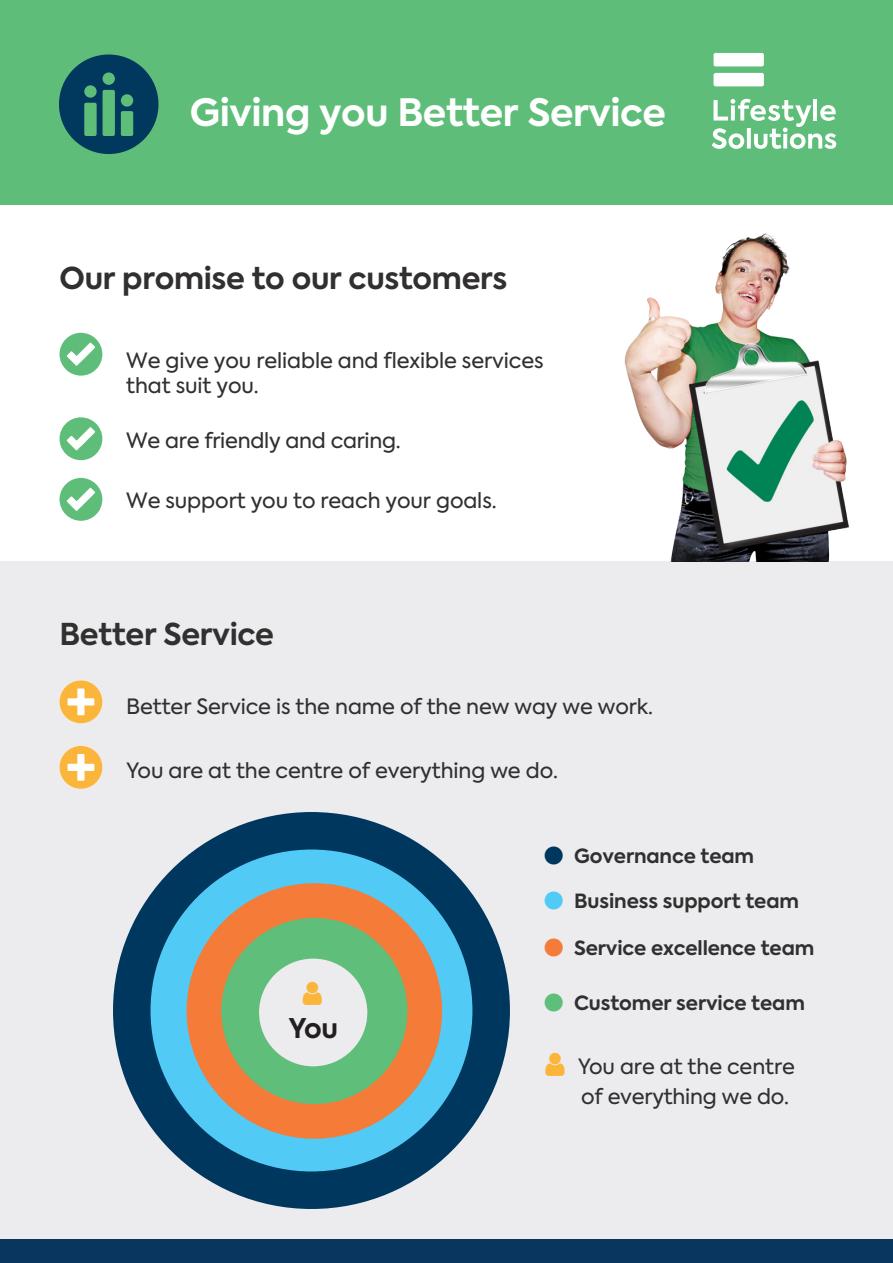
<style>
.page{position:relative;width:893px;height:1263px;background:#fff}
.page>*{position:absolute;margin:0;border:0;box-sizing:border-box;transform-origin:0 0}
.H1_-_White{font:700 37.5px "Axiforma";letter-spacing:-.01em;color:#fff}
.H1_-_White-2{font:700 30px "Axiforma";letter-spacing:-.01em;color:#312f30}
.t1{font:700 27px "Axiforma";color:#231f20}
.t2{font:21px/25.2px "Axiforma";letter-spacing:-.005em;color:#312f30}
.t3{font:700 19.5px "Axiforma";letter-spacing:-.005em;color:#312f30}
</style>
<div class="page">
<div style="left:0;top:561px;width:893px;height:678px;background:#ececee"></div>
<div style="left:0;top:0;width:893px;height:205px;background:#5ebe79"></div>
<div style="left:0;top:1239px;width:893px;height:24px;background:#08365e"></div>
<div style="left:713px;top:53px;width:51px;height:13px;background:#fff;border-radius:2px"></div>
<div style="left:713px;top:73px;width:51px;height:13px;background:#fff;border-radius:2px"></div>
<svg style="left:712px;top:99px;width:124px;height:50px"></svg>
<img style="left:624px;top:233px;width:225px;height:328px">
<svg style="left:59px;top:54px;width:100px;height:100px"></svg>
<svg style="left:60px;top:333px;width:42px;height:43px"></svg>
<svg style="left:60px;top:417px;width:42px;height:43px"></svg>
<svg style="left:60px;top:478px;width:42px;height:43px"></svg>
<svg style="left:60px;top:680px;width:42px;height:43px"></svg>
<svg style="left:60px;top:746px;width:42px;height:43px"></svg>
<div style="left:180px;top:879px;width:267px;height:267px;border:80px solid #60be7b;border-radius:50%"></div>
<div style="left:149px;top:847px;width:328px;height:328px;border:39px solid #51cbf5;border-radius:50%"></div>
<div style="left:187px;top:883px;width:255px;height:256px;border:35px solid #f47b38;border-radius:50%"></div>
<div style="left:113px;top:812px;width:397px;height:397px;border:38px solid #00375e;border-radius:50%"></div>
<p class="H1_-_White" style="left:190px;top:86px;width:478px">Giving you Better Service</p>
<p class="H1_-_White-2" style="left:60px;top:257px;width:449px">Our promise to our customers</p>
<p class="t2" style="left:126px;top:348px;width:419px">We give you reliable and flexible services that suit you.</p>
<p class="t2" style="left:126px;top:429px;width:276px">We are friendly and caring.</p>
<p class="t2" style="left:126px;top:489px;width:372px">We support you to reach your goals.</p>
<p class="H1_-_White-2" style="left:60px;top:614px;width:216px">Better Service</p>
<p class="t2" style="left:126px;top:694px;width:528px">Better Service is the name of the new way we work.</p>
<p class="t2" style="left:126px;top:759px;width:433px">You are at the centre of everything we do.</p>
<p class="t1" style="left:288px;top:1010px;width:51px">You</p>
<p class="t3" style="left:574px;top:842px;width:181px">Governance team</p>
<p class="t3" style="left:574px;top:888px;width:227px">Business support team</p>
<p class="t3" style="left:574px;top:935px;width:242px">Service excellence team</p>
<p class="t3" style="left:574px;top:989px;width:232px">Customer service team</p>
<p class="t2" style="left:578px;top:1051px;width:219px;line-height:30.3px">You are at the centre of everything we do.</p>
</div>
